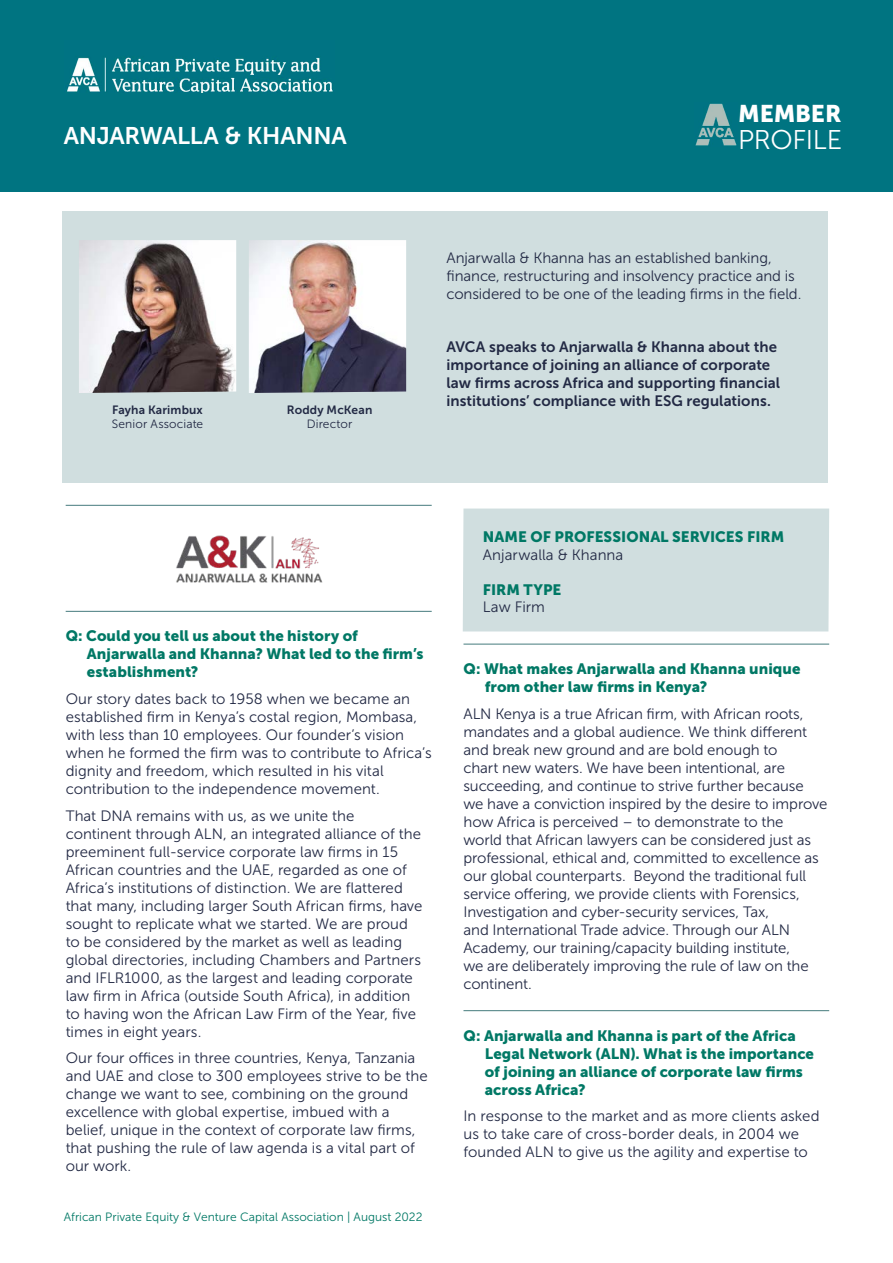
<style>
.page{position:relative;width:893px;height:1263px;background:#fff}
.page>*{position:absolute;margin:0;border:0;box-sizing:border-box;transform-origin:0 0}
.t1{font:27px "Museo Sans 300";letter-spacing:-.015em;color:#fff}
.t2{font:24px "Museo Sans 700";letter-spacing:-.005em;color:#fff}
.t3{font:24px "Museo Sans 900";letter-spacing:-.005em;color:#fff}
.t4{font:15px/18px "Museo Sans 300";letter-spacing:-.005em;color:#222944}
.t5{font:15px/18px "Museo Sans 900";letter-spacing:.005em;color:#007865}
.t6{font:15px/18px "Museo Sans 700";letter-spacing:.005em;color:#222944}
.t7{font:12px "Museo Sans 300";color:#007865}
.t8{font:12px "Museo Sans 700";letter-spacing:.01em;color:#222944}
.t9{font:12px "Museo Sans 300";letter-spacing:.01em;color:#222944}
</style>
<div class="page">
<div style="left:0;top:0;width:893px;height:192px;background:#007481"></div>
<hr style="left:463px;top:644px;width:366px;height:1px;background:#457b7d">
<hr style="left:463px;top:1010px;width:366px;height:1px;background:#457b7d">
<div style="left:62px;top:211px;width:766px;height:271px;background:#d0dedf"></div>
<img style="left:79px;top:240px;width:157px;height:153px">
<hr style="left:66px;top:505px;width:366px;height:1px;background:#457b7d">
<hr style="left:66px;top:611px;width:366px;height:1px;background:#457b7d">
<div style="left:463px;top:508px;width:366px;height:123px;background:#d0dedf"></div>
<img style="left:174px;top:504px;width:150px;height:108px">
<img style="left:249px;top:240px;width:157px;height:153px">
<img style="left:67px;top:56px;width:266px;height:37px">
<img style="left:695px;top:103px;width:42px;height:43px">
<h2 class="t3" style="left:738px;top:100px;width:105px">MEMBER</h2>
<h2 class="t2" style="left:64px;top:122px;width:285px">ANJARWALLA &amp; KHANNA</h2>
<h1 class="t1" style="left:738px;top:125px;width:105px">PROFILE</h1>
<p class="t8" style="left:112px;top:403px;width:92px">Fayha Karimbux</p>
<p class="t9" style="left:112px;top:417px;width:93px">Senior Associate</p>
<p class="t8" style="left:287px;top:403px;width:87px">Roddy McKean</p>
<p class="t9" style="left:307px;top:417px;width:47px">Director</p>
<p class="t4" style="left:446px;top:248px;width:356px">Anjarwalla &amp; Khanna has an established banking, finance, restructuring and insolvency practice and is considered to be one of the leading firms in the field.</p>
<p class="t6" style="left:446px;top:337px;width:335px">AVCA speaks to Anjarwalla &amp; Khanna about the importance of joining an alliance of corporate law firms across Africa and supporting financial institutions’ compliance with ESG regulations.</p>
<p class="t5" style="left:87px;top:627px;width:338px;text-indent:-21px">Q: Could you tell us about the history of<br>Anjarwalla and Khanna? What led to the firm’s establishment?</p>
<p class="t4" style="left:66px;top:690px;width:367px">Our story dates back to 1958 when we became an established firm in Kenya’s costal region, Mombasa, with less than 10 employees. Our founder’s vision when he formed the firm was to contribute to Africa’s dignity and freedom, which resulted in his vital contribution to the independence movement.</p>
<p class="t4" style="left:66px;top:806px;width:358px">That DNA remains with us, as we unite the continent through ALN, an integrated alliance of the preeminent full-service corporate law firms in 15<br>African countries and the UAE, regarded as one of Africa’s institutions of distinction. We are flattered that many, including larger South African firms, have sought to replicate what we started. We are proud to be considered by the market as well as leading global directories, including Chambers and Partners and IFLR1000, as the largest and leading corporate law firm in Africa (outside South Africa), in addition to having won the African Law Firm of the Year, five times in eight years.</p>
<p class="t4" style="left:66px;top:1049px;width:364px">Our four offices in three countries, Kenya, Tanzania and UAE and close to 300 employees strive to be the change we want to see, combining on the ground excellence with global expertise, imbued with a belief, unique in the context of corporate law firms, that pushing the rule of law agenda is a vital part of our work.</p>
<p class="t7" style="left:64px;top:1210px;width:360px">African Private Equity &amp; Venture Capital Association | August 2022</p>
<p class="t5" style="left:483px;top:527px;width:303px">NAME OF PROFESSIONAL SERVICES FIRM</p>
<p class="t4" style="left:483px;top:546px;width:142px">Anjarwalla &amp; Khanna</p>
<p class="t5" style="left:483px;top:580px;width:80px">FIRM TYPE</p>
<p class="t4" style="left:483px;top:598px;width:64px">Law Firm</p>
<p class="t5" style="left:485px;top:660px;width:317px;text-indent:-21px">Q: What makes Anjarwalla and Khanna unique from other law firms in Kenya?</p>
<p class="t4" style="left:463px;top:705px;width:365px">ALN Kenya is a true African firm, with African roots, mandates and a global audience. We think different and break new ground and are bold enough to<br>chart new waters. We have been intentional, are succeeding, and continue to strive further because we have a conviction inspired by the desire to improve how Africa is perceived – to demonstrate to the<br>world that African lawyers can be considered just as professional, ethical and, committed to excellence as our global counterparts. Beyond the traditional full service offering, we provide clients with Forensics, Investigation and cyber-security services, Tax,<br>and International Trade advice. Through our ALN Academy, our training/capacity building institute,<br>we are deliberately improving the rule of law on the continent.</p>
<p class="t5" style="left:485px;top:1026px;width:331px;text-indent:-21px">Q: Anjarwalla and Khanna is part of the Africa Legal Network (ALN). What is the importance of joining an alliance of corporate law firms across Africa?</p>
<p class="t4" style="left:463px;top:1107px;width:357px">In response to the market and as more clients asked us to take care of cross-border deals, in 2004 we founded ALN to give us the agility and expertise to</p>
</div>
